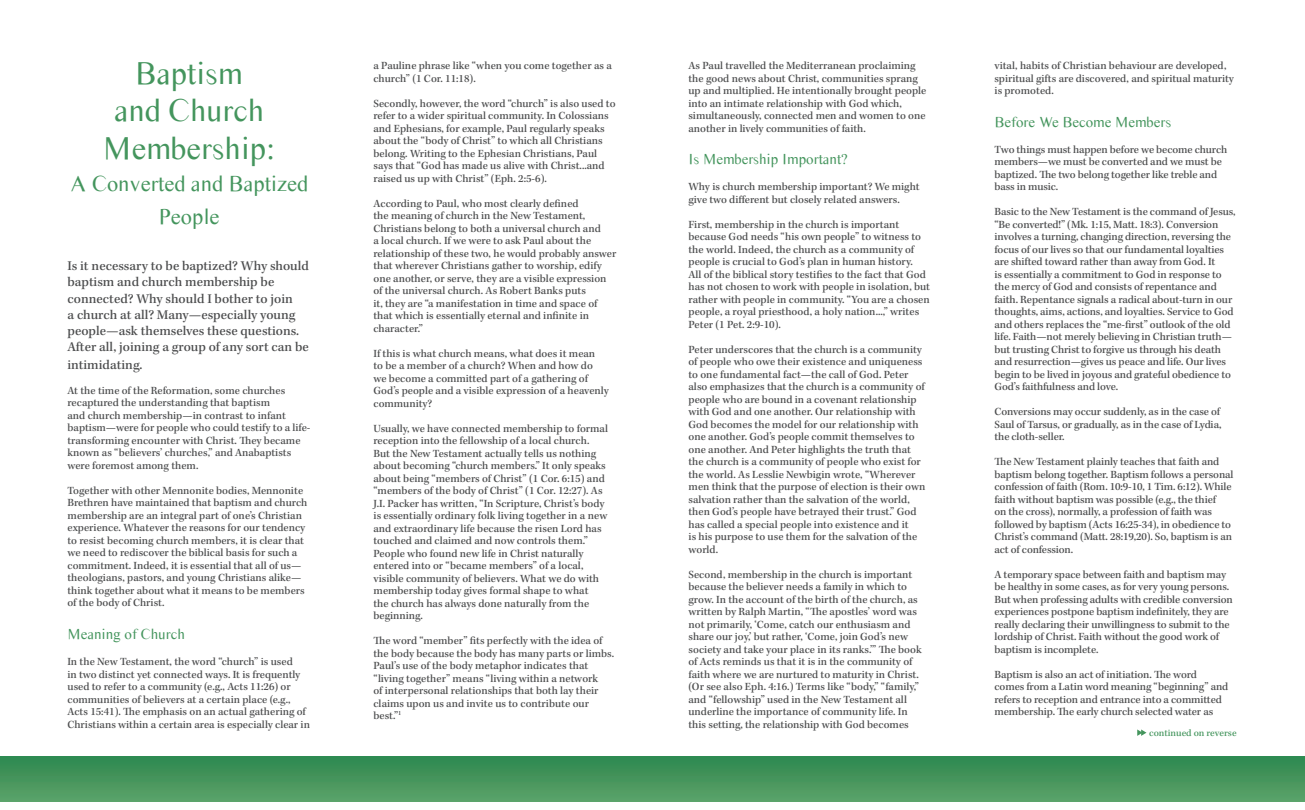
<style>
.page{position:relative;width:1305px;height:810px;background:#fff}
.page>*{position:absolute;margin:0;border:0;box-sizing:border-box;transform-origin:0 0}
.t1{font:32.5px/37.5px "Times Sans Serif";color:#44955d;text-align:center}
.t2{font:22.5px/32.5px "Times Sans Serif";color:#44955d;text-align:center}
.t3{font:15px "Times Sans Serif";color:#44955d}
.t4{font:500 13.75px/16.2px "Kepler Std";color:#4b4c4d}
.t5{font:500 11.25px/12.5px "Kepler Std";color:#4b4c4d}
.t6{font:500 10px "Kepler Std";color:#44955d}
</style>
<div class="page">
<svg style="left:1137px;top:729px;width:9px;height:7px"></svg>
<img style="left:0;top:757px;width:1305px;height:45px">
<h1 class="t1" style="left:103px;top:54px;width:174px">Baptism<br>and Church<br>Membership:</h1>
<h2 class="t2" style="left:70px;top:167px;width:239px">A Converted and Baptized<br>People</h2>
<p class="t4" style="left:68px;top:258px;width:243px">Is it necessary to be baptized? Why should baptism and church membership be connected? Why should I bother to join<br>a church at all? Many—especially young people—ask themselves these questions.<br>After all, joining a group of any sort can be</p>
<p class="t4" style="left:68px;top:357px;width:77px">intimidating.</p>
<p class="t5" style="left:68px;top:384px;width:245px">At the time of the Reformation, some churches recaptured the understanding that baptism<br>and church membership—in contrast to infant baptism—were for people who could testify to a life&shy;transforming encounter with Christ. They became known as “believers’ churches,” and Anabaptists were foremost among them.</p>
<p class="t5" style="left:68px;top:484px;width:241px">Together with other Mennonite bodies, Mennonite Brethren have maintained that baptism and church membership are an integral part of one’s Christian experience. Whatever the reasons for our tendency to resist becoming church members, it is clear that we need to rediscover the biblical basis for such a commitment. Indeed, it is essential that all of us— theologians, pastors, and young Christians alike— think together about what it means to be members of the body of Christ.</p>
<h3 class="t3" style="left:68px;top:624px;width:119px">Meaning of Church</h3>
<p class="t5" style="left:68px;top:656px;width:244px">In the New Testament, the word “church” is used<br>in two distinct yet connected ways. It is frequently used to refer to a community (e.g., Acts 11:26) or communities of believers at a certain place (e.g., Acts 15:41). The emphasis on an actual gathering of Christians within a certain area is especially clear in</p>
<p class="t5" style="left:373px;top:60px;width:240px">a Pauline phrase like “when you come together as a church” (1 Cor. 11:18).</p>
<p class="t5" style="left:373px;top:97px;width:244px">Secondly, however, the word “church” is also used to refer to a wider spiritual community. In Colossians and Ephesians, for example, Paul regularly speaks about the “body of Christ” to which all Christians belong. Writing to the Ephesian Christians, Paul says that “God has made us alive with Christ...and raised us up with Christ” (Eph. 2:5-6).</p>
<p class="t5" style="left:373px;top:197px;width:244px">According to Paul, who most clearly defined<br>the meaning of church in the New Testament, Christians belong to both a universal church and<br>a local church. If we were to ask Paul about the relationship of these two, he would probably answer that wherever Christians gather to worship, edify one another, or serve, they are a visible expression of the universal church. As Robert Banks puts<br>it, they are “a manifestation in time and space of that which is essentially eternal and infinite in character.”</p>
<p class="t5" style="left:373px;top:347px;width:237px">If this is what church means, what does it mean<br>to be a member of a church? When and how do we become a committed part of a gathering of God’s people and a visible expression of a heavenly community?</p>
<p class="t5" style="left:373px;top:422px;width:236px">Usually, we have connected membership to formal reception into the fellowship of a local church.<br>But the New Testament actually tells us nothing about becoming “church members.” It only speaks about being “members of Christ” (1 Cor. 6:15) and “members of the body of Christ” (1 Cor. 12:27). As J.I. Packer has written, “In Scripture, Christ’s body is essentially ordinary folk living together in a new and extraordinary life because the risen Lord has touched and claimed and now controls them.” People who found new life in Christ naturally entered into or “became members” of a local, visible community of believers. What we do with membership today gives formal shape to what<br>the church has always done naturally from the beginning.</p>
<p class="t5" style="left:373px;top:635px;width:242px">The word “member” fits perfectly with the idea of the body because the body has many parts or limbs.<br>Paul’s use of the body metaphor indicates that “living together” means “living within a network<br>of interpersonal relationships that both lay their claims upon us and invite us to contribute our best.”<sup>1</sup></p>
<p class="t5" style="left:688px;top:60px;width:239px">As Paul travelled the Mediterranean proclaiming the good news about Christ, communities sprang up and multiplied. He intentionally brought people into an intimate relationship with God which, simultaneously, connected men and women to one another in lively communities of faith.</p>
<h3 class="t3" style="left:688px;top:149px;width:161px">Is Membership Important?</h3>
<p class="t5" style="left:688px;top:181px;width:233px">Why is church membership important? We might give two different but closely related answers.</p>
<p class="t5" style="left:688px;top:219px;width:243px">First, membership in the church is important because God needs “his own people” to witness to the world. Indeed, the church as a community of people is crucial to God’s plan in human history.<br>All of the biblical story testifies to the fact that God has not chosen to work with people in isolation, but rather with people in community. “You are a chosen people, a royal priesthood, a holy nation...,” writes Peter (1 Pet. 2:9-10).</p>
<p class="t5" style="left:688px;top:344px;width:238px">Peter underscores that the church is a community of people who owe their existence and uniqueness to one fundamental fact—the call of God. Peter also emphasizes that the church is a community of people who are bound in a covenant relationship with God and one another. Our relationship with God becomes the model for our relationship with one another. God’s people commit themselves to one another. And Peter highlights the truth that the church is a community of people who exist for the world. As Lesslie Newbigin wrote, “Wherever men think that the purpose of election is their own salvation rather than the salvation of the world, then God’s people have betrayed their trust.” God has called a special people into existence and it<br>is his purpose to use them for the salvation of the world.</p>
<p class="t5" style="left:688px;top:569px;width:235px">Second, membership in the church is important because the believer needs a family in which to grow. In the account of the birth of the church, as written by Ralph Martin, “The apostles’ word was not primarily, ‘Come, catch our enthusiasm and share our joy,’ but rather, ‘Come, join God’s new society and take your place in its ranks.’” The book of Acts reminds us that it is in the community of faith where we are nurtured to maturity in Christ. (Or see also Eph. 4:16.) Terms like “body,” “family,” and “fellowship” used in the New Testament all underline the importance of community life. In this setting, the relationship with God becomes</p>
<p class="t5" style="left:994px;top:60px;width:241px">vital, habits of Christian behaviour are developed, spiritual gifts are discovered, and spiritual maturity is promoted.</p>
<h3 class="t3" style="left:994px;top:112px;width:178px">Before We Become Members</h3>
<p class="t5" style="left:994px;top:144px;width:234px">Two things must happen before we become church members—we must be converted and we must be baptized. The two belong together like treble and bass in music.</p>
<p class="t5" style="left:994px;top:206px;width:243px">Basic to the New Testament is the command of Jesus, “Be converted!” (Mk. 1:15, Matt. 18:3). Conversion involves a turning, changing direction, reversing the focus of our lives so that our fundamental loyalties are shifted toward rather than away from God. It<br>is essentially a commitment to God in response to the mercy of God and consists of repentance and faith. Repentance signals a radical about-turn in our thoughts, aims, actions, and loyalties. Service to God and others replaces the “me-first” outlook of the old life. Faith—not merely believing in Christian truth— but trusting Christ to forgive us through his death and resurrection—gives us peace and life. Our lives begin to be lived in joyous and grateful obedience to God’s faithfulness and love.</p>
<p class="t5" style="left:994px;top:406px;width:229px">Conversions may occur suddenly, as in the case of<br>Saul of Tarsus, or gradually, as in the case of Lydia, the cloth-seller.</p>
<p class="t5" style="left:994px;top:456px;width:241px">The New Testament plainly teaches that faith and baptism belong together. Baptism follows a personal confession of faith (Rom. 10:9-10, 1 Tim. 6:12). While faith without baptism was possible (e.g., the thief<br>on the cross), normally, a profession of faith was followed by baptism (Acts 16:25-34), in obedience to Christ’s command (Matt. 28:19,20). So, baptism is an act of confession.</p>
<p class="t5" style="left:994px;top:569px;width:240px">A temporary space between faith and baptism may be healthy in some cases, as for very young persons.<br>But when professing adults with credible conversion experiences postpone baptism indefinitely, they are really declaring their unwillingness to submit to the lordship of Christ. Faith without the good work of baptism is incomplete.</p>
<p class="t5" style="left:994px;top:669px;width:235px">Baptism is also an act of initiation. The word comes from a Latin word meaning “beginning” and refers to reception and entrance into a committed membership. The early church selected water as</p>
<p class="t6" style="left:1149px;top:727px;width:89px">continued on reverse</p>
</div>
